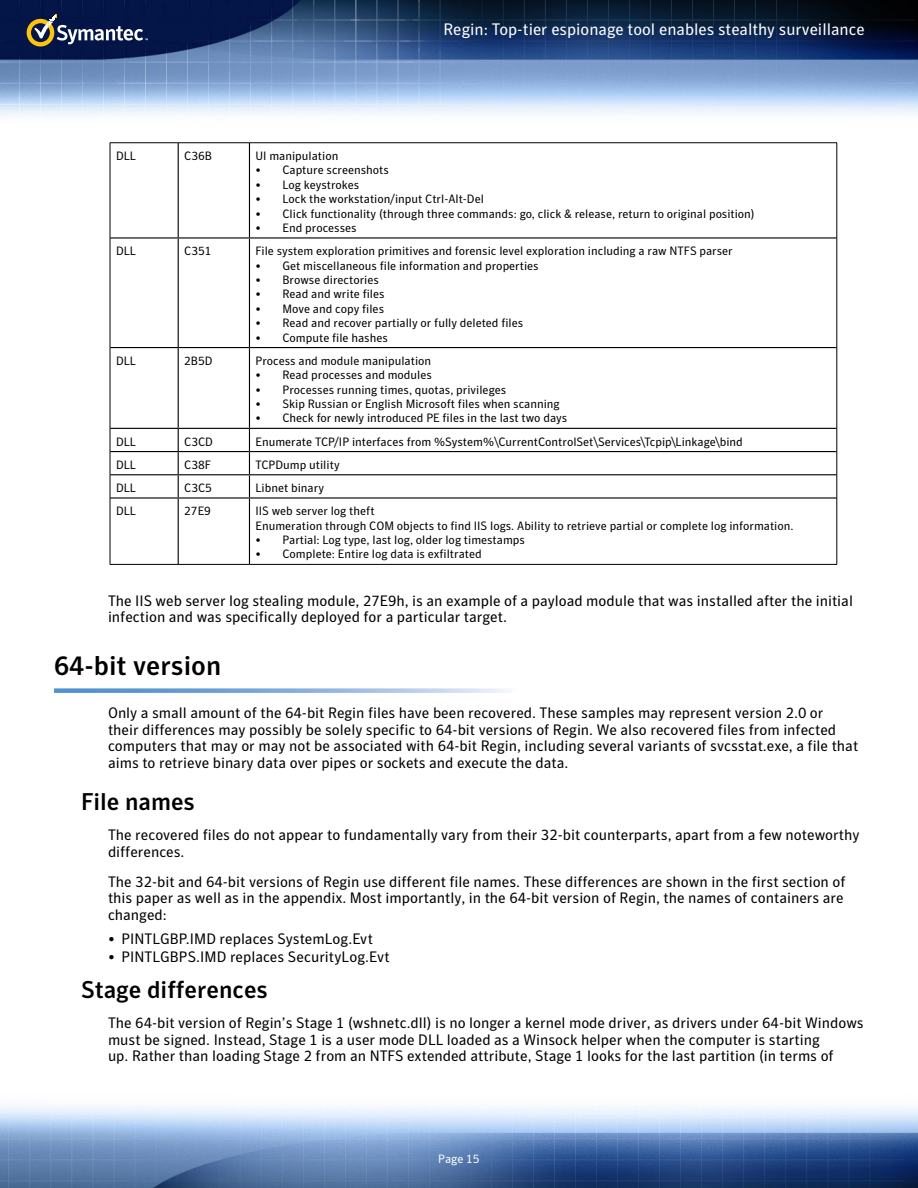
<style>
.page{position:relative;width:918px;height:1188px;background:#fff}
.page>*{position:absolute;margin:0;border:0;box-sizing:border-box;transform-origin:0 0}
.t1{font:500 27px "Symantec Sans";color:#000}
.t2{font:500 24px "Symantec Sans";color:#000}
.t3{font:16.5px "Symantec Sans";color:#fff}
.t4{font:15px/16.5px "Symantec Sans";color:#000}
.t5{font:12px/14.4px "Symantec Sans";color:#000}
.t6{font:12px "Symantec Sans";color:#fff}
</style>
<div class="page">
<img style="left:0;top:0;width:918px;height:1188px">
<svg style="left:27px;top:15px;width:121px;height:32px;background:#434b62"></svg>
<svg style="left:54px;top:688px;width:810px;height:5px"></svg>
<svg style="left:111px;top:143px;width:726px;height:421px"></svg>
<hr style="left:110px;top:142px;width:68px;height:1px;background:#000">
<hr style="left:110px;top:143px;width:1px;height:95px;background:#000">
<hr style="left:178px;top:142px;width:71px;height:1px;background:#000">
<hr style="left:249px;top:142px;width:588px;height:1px;background:#000">
<hr style="left:837px;top:143px;width:1px;height:95px;background:#000">
<hr style="left:110px;top:238px;width:1px;height:110px;background:#000">
<hr style="left:837px;top:238px;width:1px;height:110px;background:#000">
<hr style="left:110px;top:348px;width:1px;height:80px;background:#000">
<hr style="left:837px;top:348px;width:1px;height:80px;background:#000">
<svg style="left:110px;top:429px;width:1px;height:68px"></svg>
<svg style="left:837px;top:428px;width:1px;height:70px"></svg>
<hr style="left:110px;top:498px;width:1px;height:66px;background:#000">
<hr style="left:837px;top:498px;width:1px;height:66px;background:#000">
<hr style="left:110px;top:564px;width:68px;height:1px;background:#000">
<hr style="left:178px;top:564px;width:71px;height:1px;background:#000">
<hr style="left:249px;top:564px;width:588px;height:1px;background:#000">
<hr style="left:178px;top:143px;width:1px;height:94px;background:#000">
<hr style="left:249px;top:143px;width:1px;height:94px;background:#000">
<hr style="left:110px;top:237px;width:68px;height:2px;background:#000">
<hr style="left:178px;top:237px;width:71px;height:2px;background:#000">
<hr style="left:178px;top:239px;width:1px;height:108px;background:#000">
<hr style="left:249px;top:237px;width:588px;height:2px;background:#000">
<hr style="left:249px;top:239px;width:1px;height:108px;background:#000">
<hr style="left:110px;top:347px;width:68px;height:1px;background:#000">
<hr style="left:178px;top:347px;width:71px;height:1px;background:#000">
<hr style="left:178px;top:348px;width:1px;height:80px;background:#000">
<hr style="left:249px;top:347px;width:588px;height:1px;background:#000">
<hr style="left:249px;top:348px;width:1px;height:80px;background:#000">
<hr style="left:110px;top:428px;width:68px;height:1px;background:#000">
<hr style="left:178px;top:428px;width:71px;height:1px;background:#000">
<hr style="left:249px;top:428px;width:588px;height:1px;background:#000">
<hr style="left:110px;top:451px;width:68px;height:1px;background:#000">
<hr style="left:178px;top:451px;width:71px;height:1px;background:#000">
<hr style="left:249px;top:451px;width:588px;height:1px;background:#000">
<hr style="left:110px;top:474px;width:68px;height:1px;background:#000">
<hr style="left:178px;top:474px;width:71px;height:1px;background:#000">
<svg style="left:178px;top:429px;width:1px;height:68px"></svg>
<hr style="left:249px;top:474px;width:588px;height:1px;background:#000">
<svg style="left:249px;top:429px;width:1px;height:68px"></svg>
<hr style="left:110px;top:497px;width:68px;height:2px;background:#000">
<hr style="left:178px;top:497px;width:71px;height:2px;background:#000">
<hr style="left:178px;top:499px;width:1px;height:65px;background:#000">
<hr style="left:249px;top:497px;width:588px;height:2px;background:#000">
<hr style="left:249px;top:499px;width:1px;height:65px;background:#000">
<p class="t3" style="left:443px;top:19px;width:423px">Regin: Top-tier espionage tool enables stealthy surveillance</p>
<p class="t5" style="left:116px;top:148px;width:22px">DLL</p>
<p class="t5" style="left:184px;top:148px;width:29px">C36B</p>
<p class="t5" style="left:255px;top:148px;width:84px">UI manipulation</p>
<p class="t5" style="left:255px;top:163px;width:135px">• Capture screenshots</p>
<p class="t5" style="left:255px;top:177px;width:105px">• Log keystrokes</p>
<p class="t5" style="left:255px;top:192px;width:230px">• Lock the workstation/input Ctrl-Alt-Del</p>
<p class="t5" style="left:255px;top:206px;width:501px">• Click functionality (through three commands: go, click &amp; release, return to original position)</p>
<p class="t5" style="left:255px;top:220px;width:103px">• End processes</p>
<p class="t5" style="left:116px;top:244px;width:22px">DLL</p>
<p class="t5" style="left:184px;top:244px;width:29px">C351</p>
<p class="t5" style="left:255px;top:244px;width:479px">File system exploration primitives and forensic level exploration including a raw NTFS parser</p>
<p class="t5" style="left:255px;top:258px;width:285px">• Get miscellaneous file information and properties</p>
<p class="t5" style="left:255px;top:272px;width:125px">• Browse directories</p>
<p class="t5" style="left:255px;top:287px;width:131px">• Read and write files</p>
<p class="t5" style="left:255px;top:301px;width:130px">• Move and copy files</p>
<p class="t5" style="left:255px;top:316px;width:269px">• Read and recover partially or fully deleted files</p>
<p class="t5" style="left:255px;top:330px;width:134px">• Compute file hashes</p>
<p class="t5" style="left:116px;top:353px;width:22px">DLL</p>
<p class="t5" style="left:184px;top:353px;width:30px">2B5D</p>
<p class="t5" style="left:255px;top:353px;width:177px">Process and module manipulation</p>
<p class="t5" style="left:255px;top:368px;width:178px">• Read processes and modules</p>
<p class="t5" style="left:255px;top:382px;width:252px">• Processes running times, quotas, privileges</p>
<p class="t5" style="left:255px;top:396px;width:306px">• Skip Russian or English Microsoft files when scanning</p>
<p class="t5" style="left:255px;top:411px;width:313px">• Check for newly introduced PE files in the last two days</p>
<p class="t5" style="left:116px;top:434px;width:22px">DLL</p>
<p class="t5" style="left:184px;top:434px;width:30px">C3CD</p>
<p class="t5" style="left:255px;top:434px;width:489px">Enumerate TCP/IP interfaces from %System%\CurrentControlSet\Services\Tcpip\Linkage\bind</p>
<p class="t5" style="left:116px;top:457px;width:22px">DLL</p>
<p class="t5" style="left:184px;top:457px;width:28px">C38F</p>
<p class="t5" style="left:255px;top:457px;width:86px">TCPDump utility</p>
<p class="t5" style="left:116px;top:480px;width:22px">DLL</p>
<p class="t5" style="left:184px;top:480px;width:29px">C3C5</p>
<p class="t5" style="left:255px;top:480px;width:70px">Libnet binary</p>
<p class="t5" style="left:116px;top:504px;width:22px">DLL</p>
<p class="t5" style="left:184px;top:504px;width:28px">27E9</p>
<p class="t5" style="left:255px;top:504px;width:540px">IIS web server log theft<br>Enumeration through COM objects to find IIS logs. Ability to retrieve partial or complete log information.</p>
<p class="t5" style="left:255px;top:533px;width:271px">• Partial: Log type, last log, older log timestamps</p>
<p class="t5" style="left:255px;top:547px;width:228px">• Complete: Entire log data is exfiltrated</p>
<p class="t4" style="left:108px;top:592px;width:746px">The IIS web server log stealing module, 27E9h, is an example of a payload module that was installed after the initial infection and was specifically deployed for a particular target.</p>
<h1 class="t1" style="left:54px;top:650px;width:169px">64-bit version</h1>
<p class="t4" style="left:108px;top:705px;width:752px">Only a small amount of the 64-bit Regin files have been recovered. These samples may represent version 2.0 or<br>their differences may possibly be solely specific to 64-bit versions of Regin. We also recovered files from infected computers that may or may not be associated with 64-bit Regin, including several variants of svcsstat.exe, a file that aims to retrieve binary data over pipes or sockets and execute the data.</p>
<h2 class="t2" style="left:81px;top:788px;width:116px">File names</h2>
<p class="t4" style="left:108px;top:827px;width:753px">The recovered files do not appear to fundamentally vary from their 32-bit counterparts, apart from a few noteworthy differences.</p>
<p class="t4" style="left:108px;top:873px;width:739px;text-align:justify">The 32-bit and 64-bit versions of Regin use different file names. These differences are shown in the first section of this paper as well as in the appendix. Most importantly, in the 64-bit version of Regin, the names of containers are changed:</p>
<p class="t4" style="left:108px;top:931px;width:267px">• PINTLGBP.IMD replaces SystemLog.Evt</p>
<p class="t4" style="left:108px;top:949px;width:283px">• PINTLGBPS.IMD replaces SecurityLog.Evt</p>
<h2 class="t2" style="left:81px;top:975px;width:188px">Stage differences</h2>
<p class="t4" style="left:108px;top:1014px;width:757px">The 64-bit version of Regin’s Stage 1 (wshnetc.dll) is no longer a kernel mode driver, as drivers under 64-bit Windows must be signed. Instead, Stage 1 is a user mode DLL loaded as a Winsock helper when the computer is starting<br>up. Rather than loading Stage 2 from an NTFS extended attribute, Stage 1 looks for the last partition (in terms of</p>
<p class="t6" style="left:438px;top:1152px;width:43px">Page 15</p>
</div>
